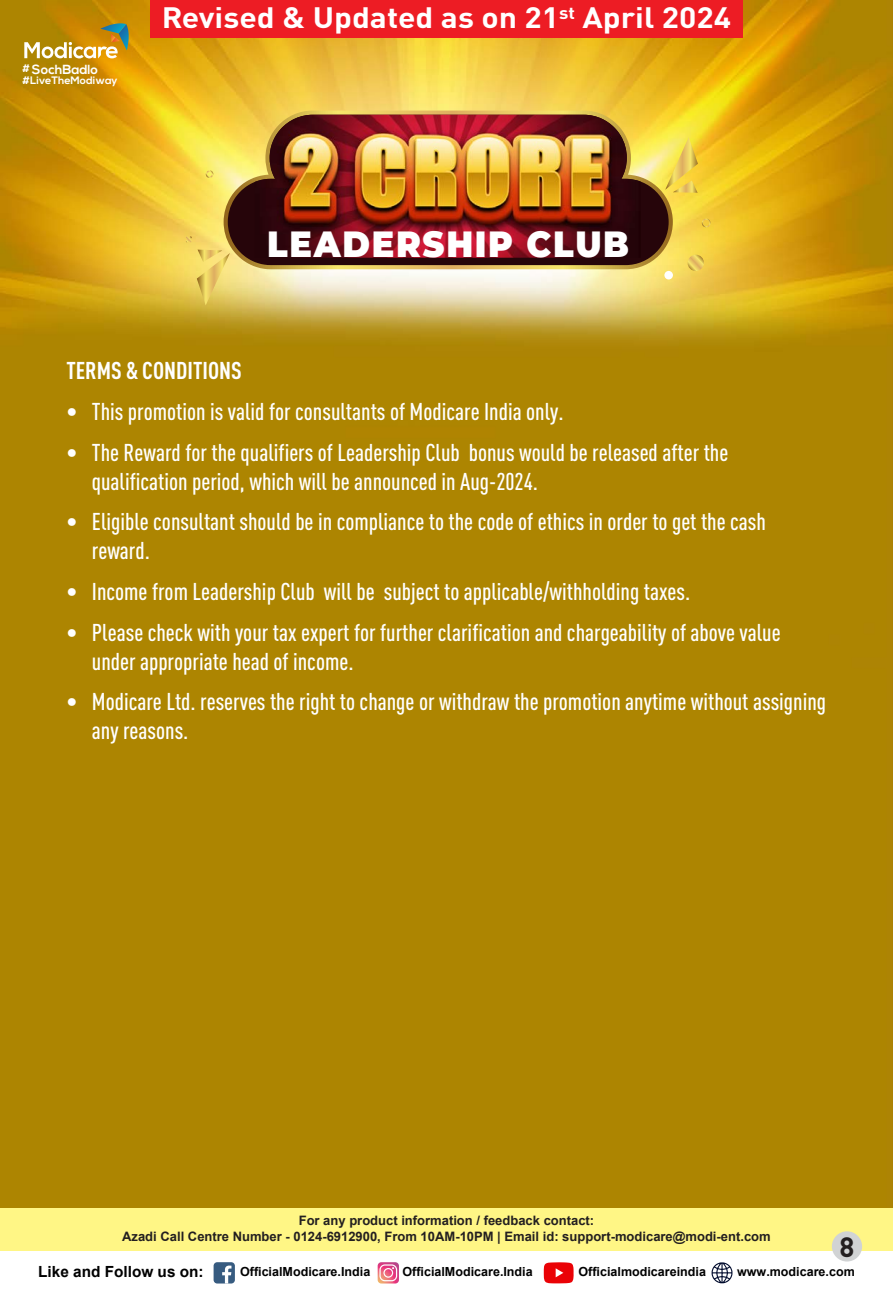
<style>
.page{position:relative;width:893px;height:1293px;background:#fff}
.page>*{position:absolute;margin:0;border:0;box-sizing:border-box;transform-origin:0 0}
.t1{font:900 36.45px "Montserrat";letter-spacing:.05em;color:#fff;scale:.92 1}
.t2{font:700 29.1px "DIN Pro";color:#fff;scale:1.1 1}
.t3{font:700 27.6px "DIN Pro";color:#231f20}
.t4{font:500 condensed 24px/28.8px "DIN Pro";color:#fff}
.t5{font:700 condensed 24px "DIN Pro";color:#fff}
.t6{font:700 15.3px "Arial";color:#000}
.t7{font:700 13.2px "Nexa";color:#fff}
.t8{font:700 13.05px/15.8px "Arial";color:#231f20;text-align:center}
.t9{font:700 12.6px "Arial";color:#000}
.t10{font:700 10.8px "Nexa";color:#fff}
</style>
<div class="page">
<img style="left:0;top:0;width:893px;height:1208px">
<div style="left:150px;top:0;width:593px;height:38px;background:#ed1c24"></div>
<svg style="left:24px;top:23px;width:107px;height:35px;background:#be9c3a"></svg>
<div style="left:0;top:1208px;width:893px;height:44px;background:#fff685"></div>
<svg style="left:712px;top:1262px;width:20px;height:21px"></svg>
<svg style="left:544px;top:1262px;width:30px;height:21px"></svg>
<svg style="left:378px;top:1262px;width:21px;height:21px"></svg>
<div style="left:214px;top:1262px;width:21px;height:21px;background:#375b80;border-radius:4px"></div>
<svg style="left:222px;top:1265px;width:9px;height:18px"></svg>
<svg style="left:197px;top:250px;width:33px;height:55px;background:#e9ce65"></svg>
<svg style="left:206px;top:170px;width:7px;height:8px"></svg>
<svg style="left:186px;top:236px;width:6px;height:6px"></svg>
<svg style="left:673px;top:137px;width:25px;height:56px"></svg>
<svg style="left:688px;top:255px;width:16px;height:16px"></svg>
<div style="left:664px;top:271px;width:9px;height:8px;background:#fff;border-radius:50%"></div>
<svg style="left:702px;top:219px;width:9px;height:8px"></svg>
<svg style="left:224px;top:111px;width:449px;height:158px;background:#e2c358"></svg>
<svg style="left:228px;top:115px;width:441px;height:150px;background:#826631"></svg>
<img style="left:255px;top:115px;width:386px;height:143px">
<div style="left:832px;top:1231px;width:30px;height:30px;background:#d1d3d4;border-radius:50%"></div>
<p class="t7" style="left:22px;top:62px;width:77px"><sup>#</sup> SochBadlo</p>
<p class="t10" style="left:22px;top:74px;width:97px">#LiveTheModiway</p>
<p class="t2" style="left:162px;top:-6px;width:519px">Revised &amp; Updated as on 21<sup>st</sup> April 2024</p>
<h1 class="t1" style="left:267px;top:216px;width:395px">LEADERSHIP CLUB</h1>
<p class="t5" style="left:66px;top:352px;width:177px">TERMS &amp; CONDITIONS</p>
<p class="t4" style="left:66px;top:395px;width:499px">• This promotion is valid for consultants of Modicare India only.</p>
<p class="t4" style="left:92px;top:436px;width:638px;text-indent:-26px">• The Reward for the qualifiers of Leadership Club bonus would be released after the qualification period, which will be announced in Aug-2024.</p>
<p class="t4" style="left:92px;top:505px;width:676px;text-indent:-26px">• Eligible consultant should be in compliance to the code of ethics in order to get the cash reward.</p>
<p class="t4" style="left:66px;top:575px;width:625px">• Income from Leadership Club will be subject to applicable/withholding taxes.</p>
<p class="t4" style="left:92px;top:616px;width:690px;text-indent:-26px">• Please check with your tax expert for further clarification and chargeability of above value under appropriate head of income.</p>
<p class="t4" style="left:92px;top:685px;width:736px;text-indent:-26px">• Modicare Ltd. reserves the right to change or withdraw the promotion anytime without assigning any reasons.</p>
<p class="t8" style="left:122px;top:1213px;width:650px">For any product information / feedback contact:<br>Azadi Call Centre Number - 0124-6912900, From 10AM-10PM | Email id: support-modicare@modi-ent.com</p>
<p class="t6" style="left:38px;top:1260px;width:167px">Like and Follow us on:</p>
<p class="t9" style="left:240px;top:1262px;width:132px">OfficialModicare.India</p>
<p class="t9" style="left:402px;top:1262px;width:132px">OfficialModicare.India</p>
<p class="t9" style="left:578px;top:1262px;width:129px">Officialmodicareindia</p>
<p class="t9" style="left:737px;top:1262px;width:119px">www.modicare.com</p>
<p class="t3" style="left:839px;top:1223px;width:16px">8</p>
</div>
